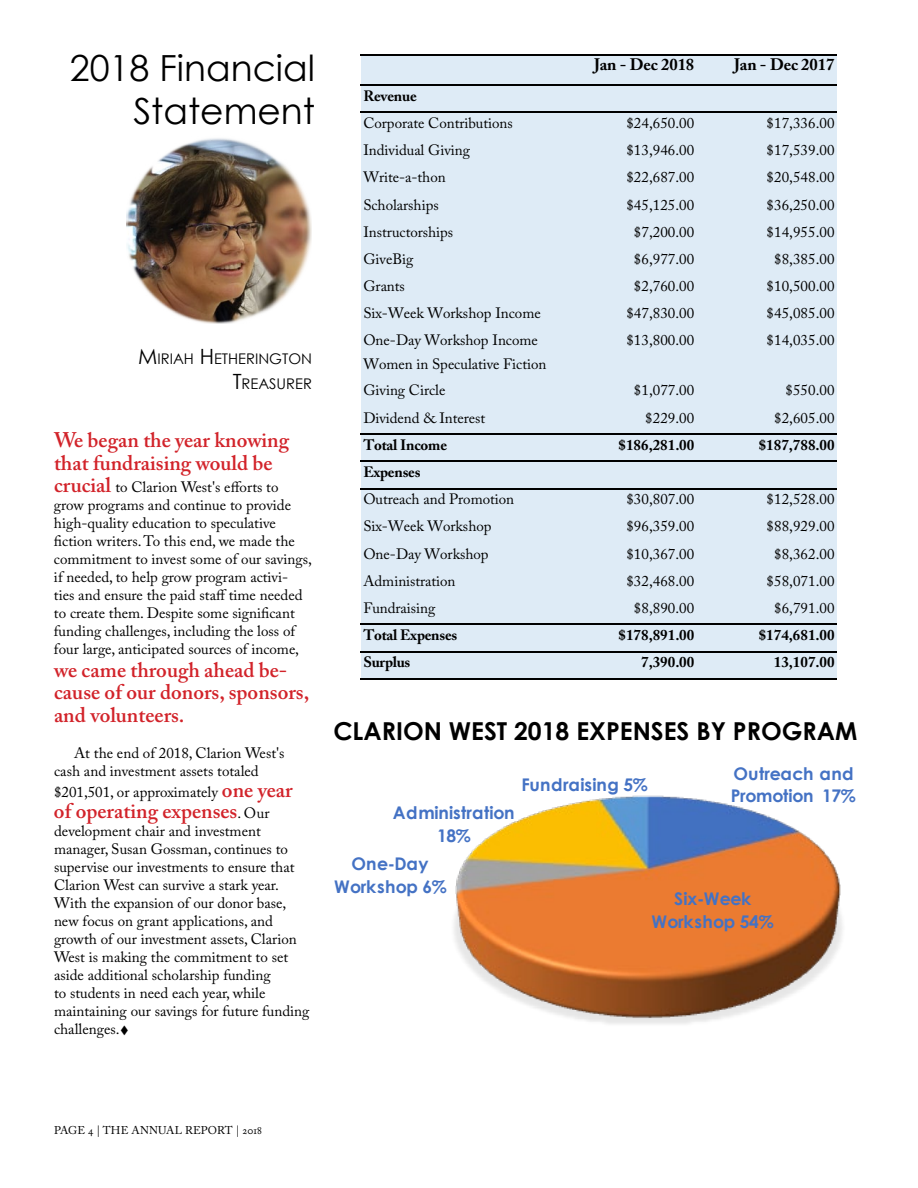
<style>
.page{position:relative;width:918px;height:1188px;background:#fff}
.page>*{position:absolute;margin:0;border:0;box-sizing:border-box;transform-origin:0 0}
.t1{font:36px/43.2px "Century Gothic";color:#000;text-align:right}
.t2{font:700 24.75px "Century Gothic";color:#000}
.t3{font:600 21px/22.5px "Adobe Caslon Pro";color:#d2232a}
.t4{font:700 17.4px/22.8px "Century Gothic";color:#4472c4;text-align:center}
.t5{font:700 16.5px "Adobe Caslon Pro";letter-spacing:-.005em;color:#000}
.t6{font:15px/18px "Adobe Caslon Pro";color:#000}
.t7{font:700 15px "Adobe Caslon Pro";letter-spacing:-.01em;color:#000}
.t8{font:14.7px/25.2px "Century Gothic";color:#000;text-align:right}
.t9{font:11.25px "Adobe Caslon Pro";letter-spacing:.005em;color:#000}
.s1{font-size:21px}
.s2{font-weight:600;font-size:21px;color:#d2232a}
.s3{font-weight:400;font-size:15px;color:#000}
</style>
<div class="page">
<svg style="left:454px;top:795px;width:389px;height:229px"></svg>
<img style="left:127px;top:138px;width:185px;height:186px">
<div style="left:361px;top:55px;width:476px;height:624px;background:#deebf6"></div>
<hr style="left:361px;top:54px;width:476px;height:1px;background:#000">
<hr style="left:361px;top:84px;width:476px;height:2px;background:#000">
<hr style="left:361px;top:112px;width:476px;height:1px;background:#000">
<hr style="left:361px;top:433px;width:476px;height:2px;background:#000">
<hr style="left:361px;top:461px;width:476px;height:1px;background:#000">
<hr style="left:361px;top:488px;width:476px;height:1px;background:#000">
<hr style="left:361px;top:624px;width:476px;height:1px;background:#000">
<hr style="left:361px;top:651px;width:476px;height:1px;background:#000">
<hr style="left:361px;top:678px;width:476px;height:1px;background:#000">
<h1 class="t1" style="left:70px;top:46px;width:247px">2018 Financial<br>Statement</h1>
<p class="t8" style="left:138px;top:346px;width:175px"><span class="s1">M</span>IRIAH <span class="s1">H</span> ETHERINGTON<br><span class="s1">T</span>REASURER</p>
<h3 class="t3" style="left:54px;top:429px;width:237px">We began the year knowing that fundraising would be</h3>
<p class="t6" style="left:54px;top:478px;width:259px"><span class="s2">crucial</span> to Clarion West's efforts to grow programs and continue to provide high-quality education to speculative fiction writers. To this end, we made the commitment to invest some of our savings, if needed, to help grow program activi&shy;ties and ensure the paid staff time needed to create them. Despite some significant funding challenges, including the loss of four large, anticipated sources of income,</p>
<h3 class="t3" style="left:54px;top:658px;width:257px">we came through ahead be&shy;cause of our donors, sponsors, and volunteers.</h3>
<p class="t6" style="left:54px;top:744px;width:232px;text-indent:20px">At the end of 2018, Clarion West's cash and investment assets totaled</p>
<p class="t6" style="left:54px;top:783px;width:240px">$201,501, or approximately <span class="s2">one year</span></p>
<h3 class="t3" style="left:54px;top:799px;width:217px">of operating expenses<span class="s3">. Our</span></h3>
<p class="t6" style="left:54px;top:822px;width:257px">development chair and investment manager, Susan Gossman, continues to supervise our investments to ensure that Clarion West can survive a stark year.<br>With the expansion of our donor base, new focus on grant applications, and growth of our investment assets, Clarion West is making the commitment to set aside additional scholarship funding<br>to students in need each year, while maintaining our savings for future funding challenges.•</p>
<p class="t5" style="left:594px;top:54px;width:102px">Jan - Dec 2018</p>
<p class="t5" style="left:734px;top:54px;width:102px">Jan - Dec 2017</p>
<p class="t7" style="left:363px;top:87px;width:55px">Revenue</p>
<p class="t6" style="left:363px;top:114px;width:151px">Corporate Contributions</p>
<p class="t6" style="left:626px;top:114px;width:69px">$24,650.00</p>
<p class="t6" style="left:767px;top:114px;width:69px">$17,336.00</p>
<p class="t6" style="left:363px;top:141px;width:108px">Individual Giving</p>
<p class="t6" style="left:626px;top:141px;width:69px">$13,946.00</p>
<p class="t6" style="left:767px;top:141px;width:69px">$17,539.00</p>
<p class="t6" style="left:363px;top:168px;width:84px">Write-a-thon</p>
<p class="t6" style="left:626px;top:168px;width:69px">$22,687.00</p>
<p class="t6" style="left:767px;top:168px;width:69px">$20,548.00</p>
<p class="t6" style="left:363px;top:195px;width:77px">Scholarships</p>
<p class="t6" style="left:626px;top:195px;width:69px">$45,125.00</p>
<p class="t6" style="left:767px;top:195px;width:69px">$36,250.00</p>
<p class="t6" style="left:363px;top:223px;width:91px">Instructorships</p>
<p class="t6" style="left:634px;top:223px;width:62px">$7,200.00</p>
<p class="t6" style="left:767px;top:223px;width:69px">$14,955.00</p>
<p class="t6" style="left:363px;top:250px;width:52px">GiveBig</p>
<p class="t6" style="left:634px;top:250px;width:62px">$6,977.00</p>
<p class="t6" style="left:774px;top:250px;width:62px">$8,385.00</p>
<p class="t6" style="left:363px;top:277px;width:43px">Grants</p>
<p class="t6" style="left:634px;top:277px;width:62px">$2,760.00</p>
<p class="t6" style="left:767px;top:277px;width:69px">$10,500.00</p>
<p class="t6" style="left:363px;top:304px;width:179px">Six-Week Workshop Income</p>
<p class="t6" style="left:626px;top:304px;width:69px">$47,830.00</p>
<p class="t6" style="left:767px;top:304px;width:69px">$45,085.00</p>
<p class="t6" style="left:363px;top:331px;width:176px">One-Day Workshop Income</p>
<p class="t6" style="left:626px;top:331px;width:69px">$13,800.00</p>
<p class="t6" style="left:767px;top:331px;width:69px">$14,035.00</p>
<p class="t6" style="left:363px;top:350px;width:184px;line-height:26.8px">Women in Speculative Fiction<br>Giving Circle</p>
<p class="t6" style="left:634px;top:381px;width:62px">$1,077.00</p>
<p class="t6" style="left:786px;top:381px;width:51px">$550.00</p>
<p class="t6" style="left:363px;top:408px;width:123px">Dividend &amp; Interest</p>
<p class="t6" style="left:645px;top:408px;width:51px">$229.00</p>
<p class="t6" style="left:774px;top:408px;width:62px">$2,605.00</p>
<p class="t7" style="left:363px;top:436px;width:85px">Total Income</p>
<p class="t7" style="left:618px;top:436px;width:77px">$186,281.00</p>
<p class="t7" style="left:759px;top:436px;width:77px">$187,788.00</p>
<p class="t7" style="left:363px;top:463px;width:59px">Expenses</p>
<p class="t6" style="left:363px;top:490px;width:152px">Outreach and Promotion</p>
<p class="t6" style="left:626px;top:490px;width:69px">$30,807.00</p>
<p class="t6" style="left:767px;top:490px;width:69px">$12,528.00</p>
<p class="t6" style="left:363px;top:517px;width:130px">Six-Week Workshop</p>
<p class="t6" style="left:626px;top:517px;width:69px">$96,359.00</p>
<p class="t6" style="left:767px;top:517px;width:69px">$88,929.00</p>
<p class="t6" style="left:363px;top:544px;width:127px">One-Day Workshop</p>
<p class="t6" style="left:626px;top:544px;width:69px">$10,367.00</p>
<p class="t6" style="left:774px;top:544px;width:62px">$8,362.00</p>
<p class="t6" style="left:363px;top:572px;width:94px">Administration</p>
<p class="t6" style="left:626px;top:572px;width:69px">$32,468.00</p>
<p class="t6" style="left:767px;top:572px;width:69px">$58,071.00</p>
<p class="t6" style="left:363px;top:599px;width:74px">Fundraising</p>
<p class="t6" style="left:634px;top:599px;width:62px">$8,890.00</p>
<p class="t6" style="left:774px;top:599px;width:62px">$6,791.00</p>
<p class="t7" style="left:363px;top:626px;width:96px">Total Expenses</p>
<p class="t7" style="left:618px;top:626px;width:77px">$178,891.00</p>
<p class="t7" style="left:759px;top:626px;width:77px">$174,681.00</p>
<p class="t7" style="left:363px;top:653px;width:49px">Surplus</p>
<p class="t7" style="left:641px;top:653px;width:55px">7,390.00</p>
<p class="t7" style="left:774px;top:653px;width:62px">13,107.00</p>
<h2 class="t2" style="left:333px;top:713px;width:526px">Clarion West 2018 Expenses by Program</h2>
<p class="t4" style="left:393px;top:801px;width:123px">Administration<br>18%</p>
<p class="t4" style="left:334px;top:852px;width:114px">One-Day<br>Workshop 6%</p>
<p class="t4" style="left:522px;top:772px;width:128px">Fundraising 5%</p>
<p class="t4" style="left:731px;top:761px;width:126px;text-align:left">Outreach and<br>Promotion 17%</p>
<p class="t4" style="left:651px;top:886px;width:124px">Six-Week<br>Workshop 54%</p>
<p class="t9" style="left:54px;top:1124px;width:88px">Page 4 | The aNNU</p>
<p class="t9" style="left:166px;top:1124px;width:28px">AL rEPO</p>
<p class="t9" style="left:217px;top:1124px;width:46px">RT | 2018</p>
</div>
